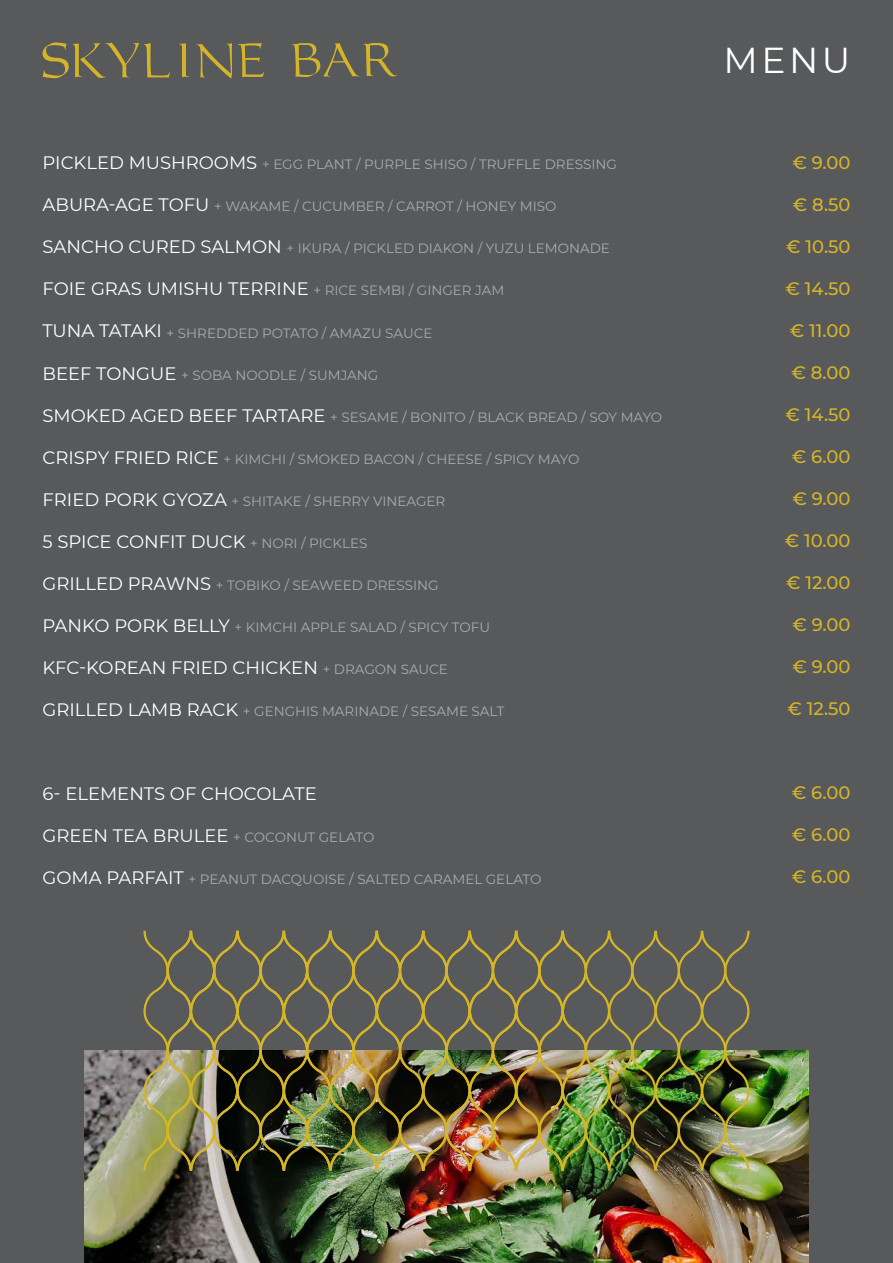
<style>
.page{position:relative;width:893px;height:1263px;background:#58595b}
.page>*{position:absolute;margin:0;border:0;box-sizing:border-box;transform-origin:0 0}
.t1{font:36px "Montserrat";color:#fff}
.t2{font:18px "Montserrat";color:#fff}
.t3{font:500 18px "Montserrat";color:#d5b528}
.t4{font:13.5px "Montserrat";color:#aaabaf}
.s1{font-size:18px;color:#fff}
.s2{font-size:13.5px;color:#aaabaf}
</style>
<div class="page">
<img style="left:85px;top:1051px;width:723px;height:212px">
<svg style="left:43px;top:43px;width:127px;height:35px"></svg>
<svg style="left:179px;top:43px;width:10px;height:34px"></svg>
<svg style="left:196px;top:43px;width:36px;height:36px"></svg>
<svg style="left:238px;top:43px;width:26px;height:34px"></svg>
<svg style="left:292px;top:43px;width:105px;height:34px"></svg>
<img style="left:142px;top:930px;width:609px;height:243px">
<p class="t4" style="left:43px;top:155px;width:576px"><span class="s1">PICKLED MUSHROOMS</span> + EGG PLANT / PURPLE SHISO / TRUFFLE DRESSING</p>
<p class="t4" style="left:43px;top:197px;width:515px"><span class="s1">ABURA-AGE TOFU</span> + WAKAME / CUCUMBER / CARROT / HONEY MISO</p>
<p class="t4" style="left:43px;top:239px;width:569px"><span class="s1">SANCHO CURED SALMON</span> + IKURA / PICKLED DIAKON / YUZU LEMONADE</p>
<h2 class="t2" style="left:43px;top:277px;width:463px">FOIE GRAS UMISHU TERRINE <span class="s2">+ RICE SEMBI / GINGER JAM</span></h2>
<p class="t4" style="left:43px;top:323px;width:391px"><span class="s1">TUNA TATAKI</span> + SHREDDED POTATO / AMAZU SAUCE</p>
<p class="t4" style="left:43px;top:365px;width:337px"><span class="s1">BEEF TONGUE</span> + SOBA NOODLE / SUMJANG</p>
<p class="t4" style="left:43px;top:407px;width:621px"><span class="s1">SMOKED AGED BEEF TARTARE</span> + SESAME / BONITO / BLACK BREAD / SOY MAYO</p>
<p class="t4" style="left:43px;top:449px;width:538px"><span class="s1">CRISPY FRIED RICE</span> + KIMCHI / SMOKED BACON / CHEESE / SPICY MAYO</p>
<p class="t4" style="left:43px;top:491px;width:404px"><span class="s1">FRIED PORK GYOZA</span> + SHITAKE / SHERRY VINEAGER</p>
<h2 class="t2" style="left:43px;top:529px;width:326px">5 SPICE CONFIT DUCK <span class="s2">+ NORI / PICKLES</span></h2>
<p class="t4" style="left:43px;top:575px;width:398px"><span class="s1">GRILLED PRAWNS</span> + TOBIKO / SEAWEED DRESSING</p>
<p class="t4" style="left:43px;top:617px;width:449px"><span class="s1">PANKO PORK BELLY</span> + KIMCHI APPLE SALAD / SPICY TOFU</p>
<h2 class="t2" style="left:43px;top:655px;width:407px">KFC-KOREAN FRIED CHICKEN <span class="s2">+ DRAGON SAUCE</span></h2>
<p class="t4" style="left:43px;top:701px;width:463px"><span class="s1">GRILLED LAMB RACK</span> + GENGHIS MARINADE / SESAME SALT</p>
<h2 class="t2" style="left:43px;top:781px;width:276px">6- ELEMENTS OF CHOCOLATE</h2>
<h2 class="t2" style="left:43px;top:823px;width:333px">GREEN TEA BRULEE <span class="s2">+ COCONUT GELATO</span></h2>
<p class="t4" style="left:43px;top:869px;width:500px"><span class="s1">GOMA PARFAIT</span> + PEANUT DACQUOISE / SALTED CARAMEL GELATO</p>
<h1 class="t1" style="left:723px;top:35px;width:129px">MENU</h1>
<h2 class="t3" style="left:792px;top:151px;width:60px">€ 9.00</h2>
<h2 class="t3" style="left:793px;top:192px;width:59px">€ 8.50</h2>
<h2 class="t3" style="left:786px;top:234px;width:66px">€ 10.50</h2>
<h2 class="t3" style="left:786px;top:276px;width:66px">€ 14.50</h2>
<h2 class="t3" style="left:790px;top:318px;width:62px">€ 11.00</h2>
<h2 class="t3" style="left:791px;top:360px;width:61px">€ 8.00</h2>
<h2 class="t3" style="left:786px;top:402px;width:66px">€ 14.50</h2>
<h2 class="t3" style="left:792px;top:444px;width:60px">€ 6.00</h2>
<h2 class="t3" style="left:792px;top:486px;width:60px">€ 9.00</h2>
<h2 class="t3" style="left:785px;top:528px;width:67px">€ 10.00</h2>
<h2 class="t3" style="left:786px;top:570px;width:66px">€ 12.00</h2>
<h2 class="t3" style="left:792px;top:612px;width:60px">€ 9.00</h2>
<h2 class="t3" style="left:792px;top:654px;width:60px">€ 9.00</h2>
<h2 class="t3" style="left:787px;top:696px;width:64px">€ 12.50</h2>
<h2 class="t3" style="left:792px;top:780px;width:60px">€ 6.00</h2>
<h2 class="t3" style="left:792px;top:822px;width:60px">€ 6.00</h2>
<h2 class="t3" style="left:792px;top:864px;width:60px">€ 6.00</h2>
</div>
